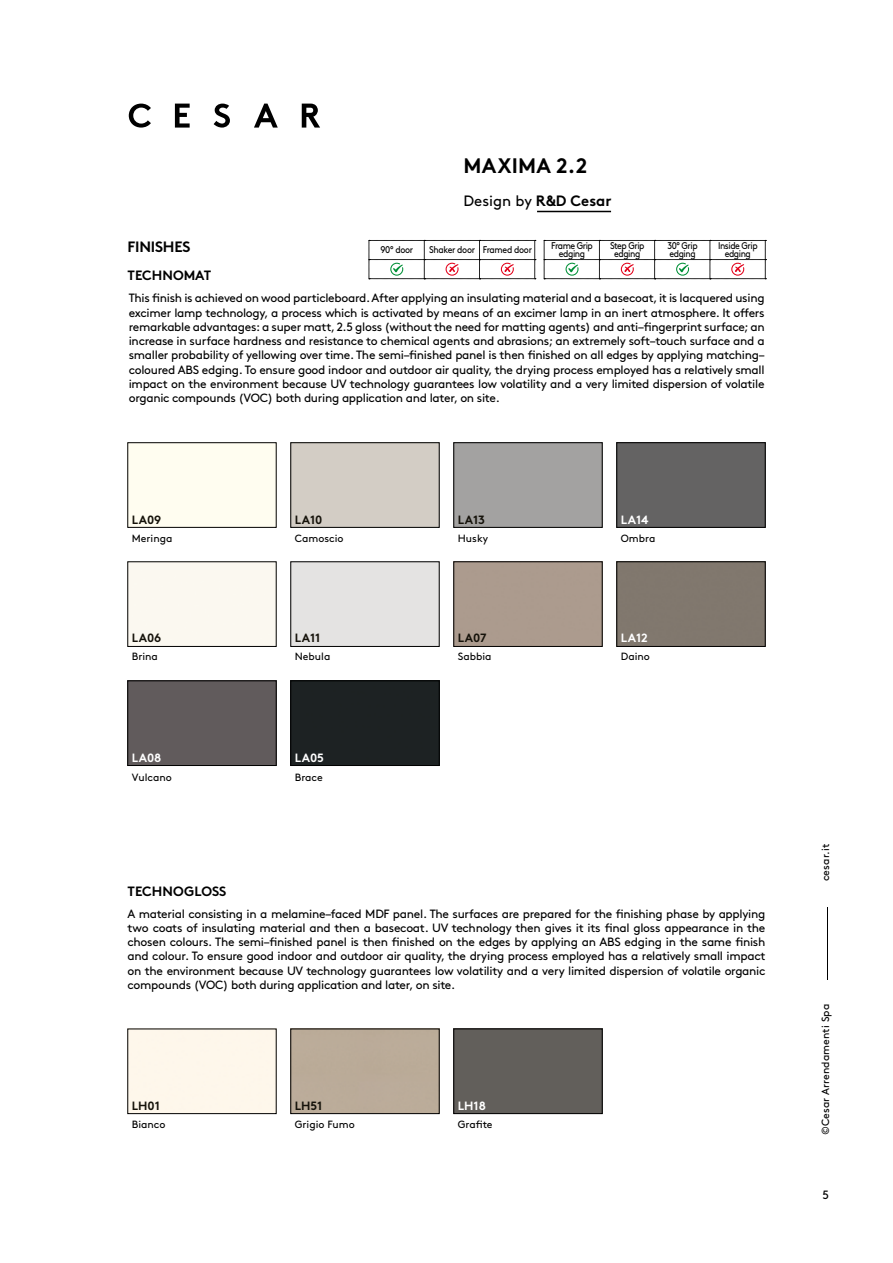
<style>
.page{position:relative;width:893px;height:1263px;background:#fff}
.page>*{position:absolute;margin:0;border:0;box-sizing:border-box;transform-origin:0 0}
.t1{font:700 21px "Brown Pro";letter-spacing:.01em;color:#000}
.t2{font:15px "Brown Pro";color:#000}
.t3{font:700 15px "Brown Pro";letter-spacing:-.015em;color:#000}
.t4{font:700 13.5px "Brown Pro";color:#000}
.t5{font:12px/14.2px "Brown Pro";letter-spacing:-.025em;color:#000;text-align:justify}
.t6{font:700 12px "Brown Pro";color:#15120a}
.t7{font:700 12px "Brown Pro";color:#fff}
.t8{font:10.5px "Brown Pro";color:#000}
.t9{font:9.75px/7.5px "Brown Pro";letter-spacing:-.05em;color:#000;text-align:center;scale:.9 1}
.s1{font-weight:700}
</style>
<div class="page">
<div style="left:454px;top:562px;width:148px;height:85px;border:1px solid #000"></div>
<div style="left:454px;top:442px;width:148px;height:85px;border:1px solid #000"></div>
<div style="left:619px;top:444px;width:144px;height:81px;background:#646363"></div>
<div style="left:617px;top:442px;width:148px;height:85px;border:1px solid #000"></div>
<div style="left:291px;top:442px;width:148px;height:85px;border:1px solid #000"></div>
<div style="left:128px;top:442px;width:148px;height:85px;border:1px solid #000"></div>
<div style="left:617px;top:562px;width:148px;height:85px;border:1px solid #000"></div>
<div style="left:291px;top:562px;width:148px;height:85px;border:1px solid #000"></div>
<div style="left:128px;top:562px;width:148px;height:85px;border:1px solid #000"></div>
<div style="left:130px;top:683px;width:144px;height:81px;background:#615b5c"></div>
<div style="left:128px;top:681px;width:148px;height:85px;border:1px solid #000"></div>
<div style="left:293px;top:683px;width:144px;height:81px;background:#1d2223"></div>
<div style="left:291px;top:681px;width:148px;height:85px;border:1px solid #000"></div>
<div style="left:128px;top:1029px;width:148px;height:85px;border:1px solid #000"></div>
<div style="left:456px;top:1031px;width:144px;height:81px;background:#625f5b"></div>
<div style="left:454px;top:1029px;width:148px;height:85px;border:1px solid #000"></div>
<div style="left:291px;top:1029px;width:148px;height:85px;border:1px solid #000"></div>
<hr style="left:827px;top:907px;width:1px;height:73px;background:#000">
<hr style="left:537px;top:211px;width:74px;height:1px;background:#000">
<svg style="left:254px;top:104px;width:24px;height:24px"></svg>
<svg style="left:129px;top:104px;width:22px;height:24px"></svg>
<svg style="left:302px;top:104px;width:18px;height:24px"></svg>
<svg style="left:175px;top:104px;width:15px;height:24px"></svg>
<svg style="left:214px;top:104px;width:16px;height:24px"></svg>
<svg style="left:369px;top:240px;width:167px;height:39px"></svg>
<svg style="left:544px;top:240px;width:222px;height:39px"></svg>
<h1 class="t1" style="left:464px;top:149px;width:125px">MAXIMA 2.2</h1>
<p class="t3" style="left:128px;top:234px;width:64px">FINISHES</p>
<p class="t4" style="left:128px;top:264px;width:85px">TECHNOMAT</p>
<p class="t2" style="left:463px;top:189px;width:150px">Design by <span class="s1">R&amp;D Cesar</span></p>
<p class="t9" style="left:380px;top:245px;width:38px">90° door</p>
<p class="t9" style="left:429px;top:245px;width:116px">Shaker door Framed door</p>
<p class="t9" style="left:610px;top:241px;width:40px">Step Grip edging</p>
<p class="t9" style="left:551px;top:241px;width:48px">Frame Grip edging</p>
<p class="t9" style="left:667px;top:241px;width:35px;text-align:left">30° Grip edging</p>
<p class="t9" style="left:718px;top:241px;width:46px">Inside Grip edging</p>
<p class="t5" style="left:129px;top:290px;width:637px">This finish is achieved on wood particleboard. After applying an insulating material and a basecoat, it is lacquered using excimer lamp technology, a process which is activated by means of an excimer lamp in an inert atmosphere. It offers remarkable advantages: a super matt, 2.5 gloss (without the need for matting agents) and anti–fingerprint surface; an increase in surface hardness and resistance to chemical agents and abrasions; an extremely soft–touch surface and a smaller probability of yellowing over time. The semi–finished panel is then finished on all edges by applying matching– coloured ABS edging. To ensure good indoor and outdoor air quality, the drying process employed has a relatively small impact on the environment because UV technology guarantees low volatility and a very limited dispersion of volatile organic compounds (VOC) both during application and later, on site.</p>
<p class="t6" style="left:132px;top:510px;width:31px">LA09</p>
<p class="t6" style="left:295px;top:510px;width:29px">LA10</p>
<p class="t6" style="left:458px;top:510px;width:29px">LA13</p>
<p class="t7" style="left:621px;top:510px;width:29px">LA14</p>
<p class="t8" style="left:132px;top:530px;width:42px">Meringa</p>
<p class="t8" style="left:295px;top:530px;width:50px">Camoscio</p>
<p class="t8" style="left:458px;top:530px;width:32px">Husky</p>
<p class="t8" style="left:621px;top:530px;width:36px">Ombra</p>
<p class="t6" style="left:132px;top:628px;width:31px">LA06</p>
<p class="t6" style="left:295px;top:628px;width:27px">LA11</p>
<p class="t8" style="left:132px;top:648px;width:28px">Brina</p>
<p class="t8" style="left:295px;top:648px;width:37px">Nebula</p>
<p class="t7" style="left:132px;top:748px;width:31px">LA08</p>
<p class="t8" style="left:132px;top:769px;width:42px">Vulcano</p>
<p class="t4" style="left:128px;top:880px;width:100px">TECHNOGLOSS</p>
<p class="t7" style="left:295px;top:748px;width:31px">LA05</p>
<p class="t8" style="left:295px;top:769px;width:30px">Brace</p>
<p class="t6" style="left:458px;top:628px;width:30px">LA07</p>
<p class="t8" style="left:458px;top:648px;width:35px">Sabbia</p>
<p class="t7" style="left:621px;top:628px;width:28px">LA12</p>
<p class="t8" style="left:621px;top:648px;width:31px">Daino</p>
<p class="t5" style="left:128px;top:905px;width:639px">A material consisting in a melamine–faced MDF panel. The surfaces are prepared for the finishing phase by applying two coats of insulating material and then a basecoat. UV technology then gives it its final gloss appearance in the chosen colours. The semi–finished panel is then finished on the edges by applying an ABS edging in the same finish and colour. To ensure good indoor and outdoor air quality, the drying process employed has a relatively small impact on the environment because UV technology guarantees low volatility and a very limited dispersion of volatile organic compounds (VOC) both during application and later, on site.</p>
<p class="t6" style="left:132px;top:1096px;width:30px">LH01</p>
<p class="t6" style="left:295px;top:1096px;width:29px">LH51</p>
<p class="t7" style="left:458px;top:1096px;width:30px">LH18</p>
<p class="t8" style="left:132px;top:1117px;width:35px">Bianco</p>
<p class="t8" style="left:295px;top:1117px;width:62px">Grigio Fumo</p>
<p class="t8" style="left:458px;top:1117px;width:36px">Grafite</p>
<p class="t8" style="left:817px;top:881px;width:39px;rotate:-90deg">cesar.it</p>
<p class="t8" style="left:817px;top:1135px;width:133px;rotate:-90deg">©Cesar Arrendamenti Spa</p>
<p class="t5" style="left:823px;top:1187px;width:8px">5</p>
</div>
